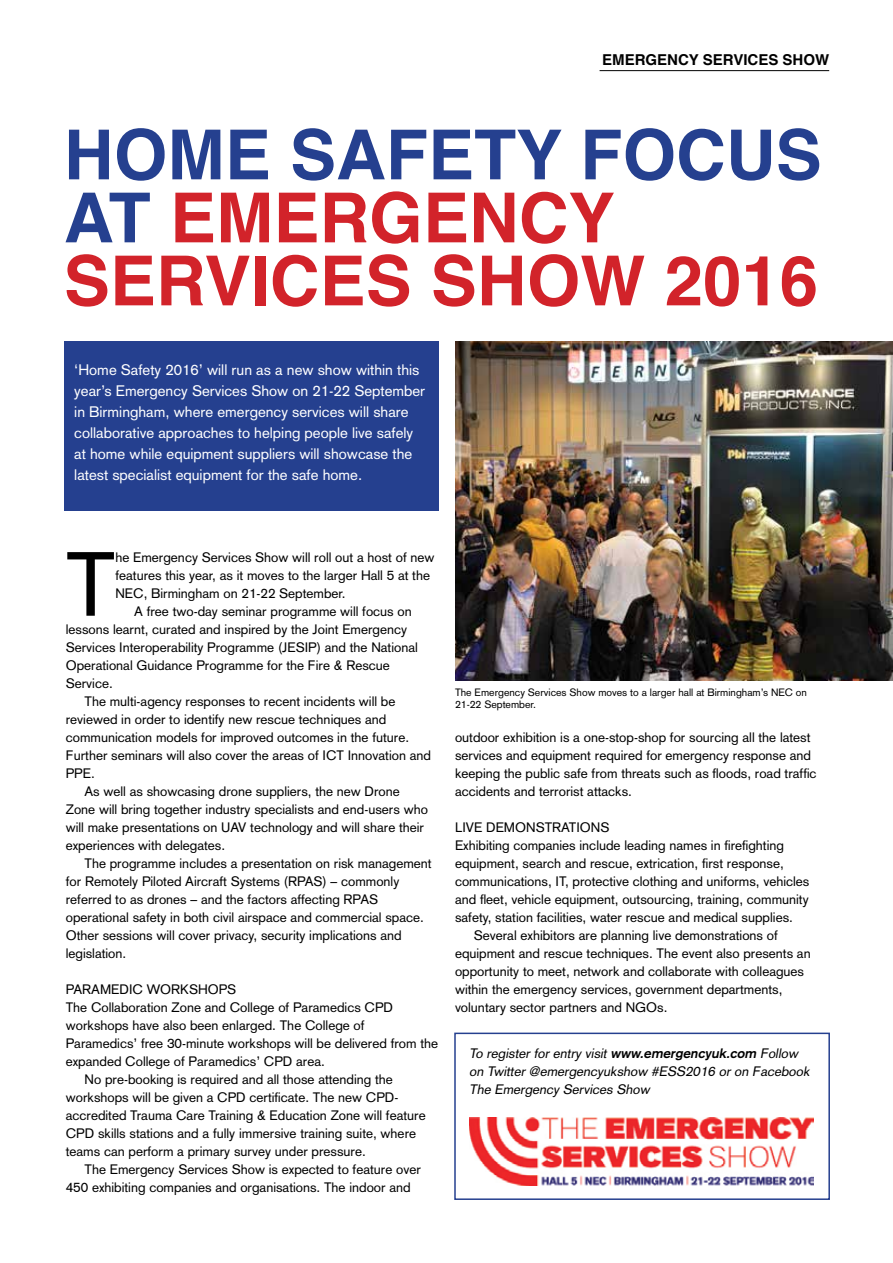
<style>
.page{position:relative;width:893px;height:1263px;background:#fff}
.page>*{position:absolute;margin:0;border:0;box-sizing:border-box;transform-origin:0 0}
.t1{font:89.4px "Akzidenz Grotesk";color:#000}
.t2{font:700 69px/63px "Helvetica";color:#d2232a}
.t3{font:15px/21px "Akzidenz Grotesk";color:#fff}
.t4{font:700 15px "Helvetica";color:#000}
.t5{font:13.5px/18px "Akzidenz Grotesk";color:#000}
.t6{font:italic 13.5px/18px "Akzidenz Grotesk";color:#000}
.t7{font:10.5px/12px "Akzidenz Grotesk";color:#000}
.s1{color:#25408f}
.s2{font-weight:700}
</style>
<div class="page">
<hr style="left:600px;top:70px;width:229px;height:1px;background:#000">
<div style="left:64px;top:341px;width:374px;height:170px;background:#25408f"></div>
<img style="left:469px;top:1118px;width:345px;height:67px">
<div style="left:454px;top:1032px;width:376px;height:168px;border:2px solid #25408f"></div>
<img style="left:455px;top:341px;width:438px;height:340px">
<p class="t4" style="left:602px;top:48px;width:229px">EMERGENCY SERVICES SHOW</p>
<h2 class="t2" style="left:64px;top:124px;width:759px"><span class="s1">HOME SAFETY FOCUS<br>AT</span> EMERGENCY<br>SERVICES SHOW 2016</h2>
<p class="t3" style="left:74px;top:360px;width:352px">‘Home Safety 2016’ will run as a new show within this year’s Emergency Services Show on 21-22 September in Birmingham, where emergency services will share collaborative approaches to helping people live safely at home while equipment suppliers will showcase the latest specialist equipment for the safe home.</p>
<h1 class="t1" style="left:66px;top:532px;width:51px">T</h1>
<p class="t5" style="left:115px;top:548px;width:321px">he Emergency Services Show will roll out a host of new</p>
<p class="t5" style="left:115px;top:566px;width:316px">features this year, as it moves to the larger Hall 5 at the</p>
<p class="t5" style="left:115px;top:584px;width:232px">NEC, Birmingham on 21-22 September.</p>
<p class="t5" style="left:134px;top:602px;width:279px">A free two-day seminar programme will focus on</p>
<p class="t5" style="left:66px;top:620px;width:343px">lessons learnt, curated and inspired by the Joint Emergency</p>
<p class="t5" style="left:66px;top:638px;width:354px">Services Interoperability Programme (JESIP) and the National</p>
<p class="t5" style="left:66px;top:656px;width:326px">Operational Guidance Programme for the Fire &amp; Rescue</p>
<p class="t5" style="left:66px;top:674px;width:49px">Service.</p>
<p class="t5" style="left:85px;top:692px;width:312px">The multi-agency responses to recent incidents will be</p>
<p class="t5" style="left:66px;top:710px;width:322px">reviewed in order to identify new rescue techniques and</p>
<p class="t5" style="left:66px;top:728px;width:345px">communication models for improved outcomes in the future.</p>
<p class="t5" style="left:66px;top:746px;width:367px">Further seminars will also cover the areas of ICT Innovation and</p>
<p class="t5" style="left:66px;top:764px;width:31px">PPE.</p>
<p class="t5" style="left:85px;top:782px;width:317px">As well as showcasing drone suppliers, the new Drone</p>
<p class="t5" style="left:66px;top:800px;width:364px">Zone will bring together industry specialists and end-users who</p>
<p class="t5" style="left:66px;top:818px;width:360px">will make presentations on UAV technology and will share their</p>
<p class="t5" style="left:66px;top:836px;width:161px">experiences with delegates.</p>
<p class="t5" style="left:85px;top:854px;width:349px">The programme includes a presentation on risk management</p>
<p class="t5" style="left:66px;top:872px;width:335px">for Remotely Piloted Aircraft Systems (RPAS) – commonly</p>
<p class="t5" style="left:66px;top:890px;width:314px">referred to as drones – and the factors affecting RPAS</p>
<p class="t5" style="left:66px;top:908px;width:360px">operational safety in both civil airspace and commercial space.</p>
<p class="t5" style="left:66px;top:926px;width:337px">Other sessions will cover privacy, security implications and</p>
<p class="t5" style="left:66px;top:944px;width:62px">legislation.</p>
<p class="t5" style="left:66px;top:980px;width:172px">PARAMEDIC WORKSHOPS</p>
<p class="t5" style="left:66px;top:998px;width:329px">The Collaboration Zone and College of Paramedics CPD</p>
<p class="t5" style="left:66px;top:1016px;width:300px">workshops have also been enlarged. The College of</p>
<p class="t5" style="left:66px;top:1034px;width:374px">Paramedics’ free 30-minute workshops will be delivered from the</p>
<p class="t5" style="left:66px;top:1052px;width:261px">expanded College of Paramedics’ CPD area.</p>
<p class="t5" style="left:85px;top:1070px;width:310px">No pre-booking is required and all those attending the</p>
<p class="t5" style="left:66px;top:1088px;width:334px">workshops will be given a CPD certificate. The new CPD-</p>
<p class="t5" style="left:66px;top:1106px;width:361px">accredited Trauma Care Training &amp; Education Zone will feature</p>
<p class="t5" style="left:66px;top:1124px;width:352px">CPD skills stations and a fully immersive training suite, where</p>
<p class="t5" style="left:66px;top:1142px;width:302px">teams can perform a primary survey under pressure.</p>
<p class="t5" style="left:85px;top:1160px;width:338px">The Emergency Services Show is expected to feature over</p>
<p class="t5" style="left:66px;top:1178px;width:346px">450 exhibiting companies and organisations. The indoor and</p>
<p class="t7" style="left:455px;top:686px;width:354px">The Emergency Services Show moves to a larger hall at Birmingham’s NEC on<br>21-22 September.</p>
<p class="t5" style="left:455px;top:728px;width:363px">outdoor exhibition is a one-stop-shop for sourcing all the latest services and equipment required for emergency response and keeping the public safe from threats such as floods, road traffic accidents and terrorist attacks.</p>
<p class="t5" style="left:455px;top:818px;width:156px">LIVE DEMONSTRATIONS</p>
<p class="t5" style="left:455px;top:836px;width:330px">Exhibiting companies include leading names in firefighting</p>
<p class="t5" style="left:455px;top:854px;width:330px">equipment, search and rescue, extrication, first response,</p>
<p class="t5" style="left:455px;top:872px;width:356px">communications, IT, protective clothing and uniforms, vehicles</p>
<p class="t5" style="left:455px;top:890px;width:355px">and fleet, vehicle equipment, outsourcing, training, community</p>
<p class="t5" style="left:455px;top:908px;width:339px">safety, station facilities, water rescue and medical supplies.</p>
<p class="t5" style="left:474px;top:926px;width:306px">Several exhibitors are planning live demonstrations of</p>
<p class="t5" style="left:455px;top:944px;width:357px">equipment and rescue techniques. The event also presents an</p>
<p class="t5" style="left:455px;top:962px;width:351px">opportunity to meet, network and collaborate with colleagues</p>
<p class="t5" style="left:455px;top:980px;width:329px">within the emergency services, government departments,</p>
<p class="t5" style="left:455px;top:998px;width:214px">voluntary sector partners and NGOs.</p>
<p class="t6" style="left:469px;top:1044px;width:345px">To register for entry visit <span class="s2">www.emergencyuk.com</span> Follow on Twitter @emergencyukshow #ESS2016 or on Facebook<br>The Emergency Services Show</p>
</div>
